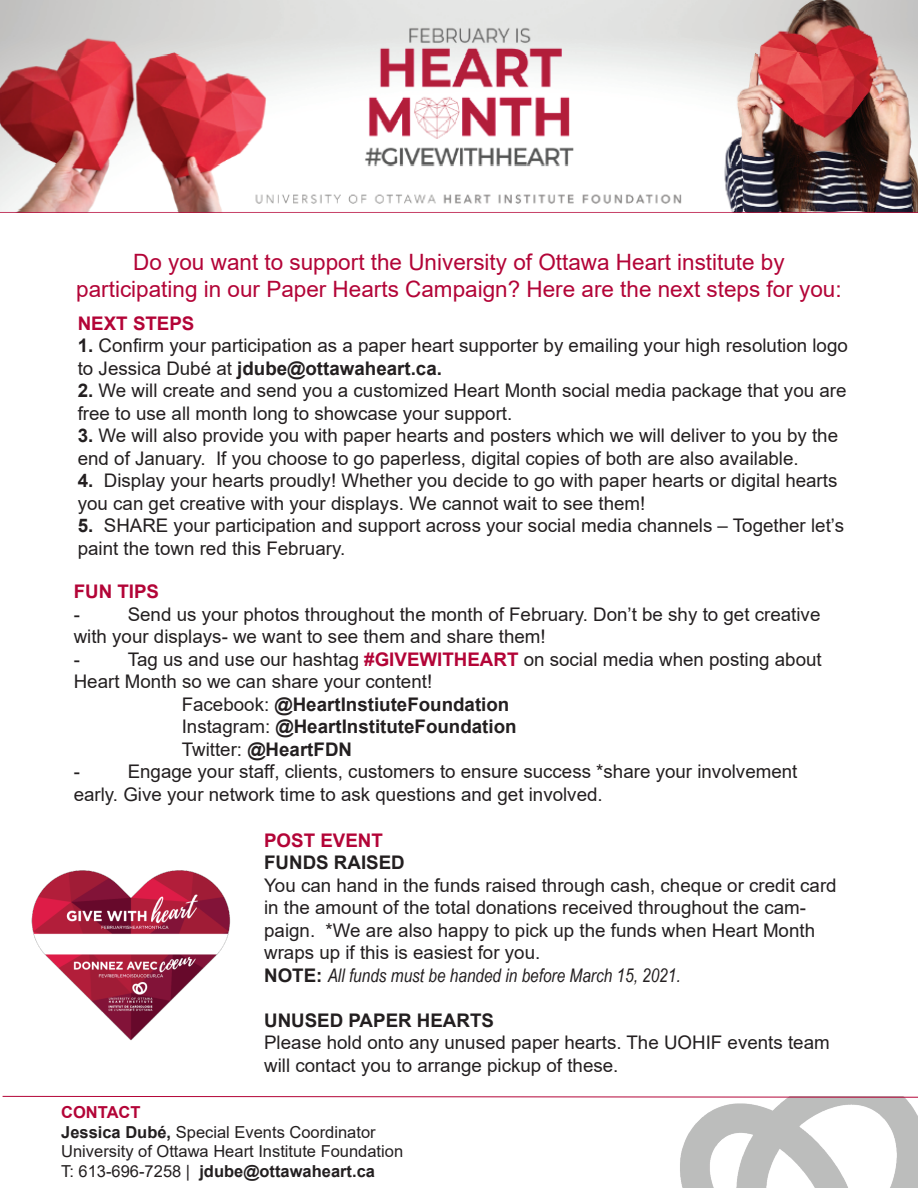
<style>
.page{position:relative;width:918px;height:1188px;background:#fff}
.page>*{position:absolute;margin:0;border:0;box-sizing:border-box;transform-origin:0 0}
.t1{font:22.5px/27px "Arial";color:#b30437;text-align:center}
.t2{font:18.75px/22.5px "Arial";color:#231f20}
.t3{font:700 18.75px "Arial";color:#231f20}
.t4{font:italic 18.75px "Arial Narrow";color:#231f20}
.t5{font:700 18.75px "Arial";color:#b30437}
.t6{font:16.5px/19.8px "Arial";color:#231f20}
.s1{font-weight:700}
.s2{font-weight:700;color:#b30437}
.s3{font-weight:400}
.s4{font-family:"Arial";font-weight:700;font-style:normal}
</style>
<div class="page">
<img style="left:0;top:0;width:918px;height:212px">
<img style="left:680px;top:1098px;width:238px;height:90px">
<img style="left:31px;top:870px;width:200px;height:171px">
<svg style="left:2px;top:1096px;width:916px;height:2px;background:#d47d96"></svg>
<p class="t1" style="left:76px;top:248px;width:767px">Do you want to support the University of Ottawa Heart institute by participating in our Paper Hearts Campaign? Here are the next steps for you:</p>
<p class="t5" style="left:78px;top:310px;width:118px">NEXT STEPS</p>
<p class="t2" style="left:78px;top:334px;width:772px"><span class="s1">1.</span> Confirm your participation as a paper heart supporter by emailing your high resolution logo to Jessica Dubé at <span class="s1">jdube@ottawaheart.ca.</span></p>
<p class="t2" style="left:78px;top:379px;width:770px"><span class="s1">2.</span> We will create and send you a customized Heart Month social media package that you are free to use all month long to showcase your support.</p>
<p class="t2" style="left:78px;top:424px;width:762px"><span class="s1">3.</span> We will also provide you with paper hearts and posters which we will deliver to you by the end of January. If you choose to go paperless, digital copies of both are also available.</p>
<p class="t2" style="left:78px;top:469px;width:761px"><span class="s1">4.</span> Display your hearts proudly! Whether you decide to go with paper hearts or digital hearts you can get creative with your displays. We cannot wait to see them!</p>
<p class="t2" style="left:78px;top:514px;width:768px"><span class="s1">5.</span> SHARE your participation and support across your social media channels – Together let’s paint the town red this February.</p>
<p class="t5" style="left:74px;top:578px;width:87px">FUN TIPS</p>
<p class="t2" style="left:74px;top:603px;width:8px">-</p>
<p class="t2" style="left:74px;top:603px;width:748px;text-indent:54px">Send us your photos throughout the month of February. Don’t be shy to get creative with your displays- we want to see them and share them!<br>-</p>
<p class="t2" style="left:128px;top:648px;width:696px">Tag us and use our hashtag <span class="s2">#GIVEWITHEART</span> on social media when posting about</p>
<p class="t2" style="left:74px;top:670px;width:360px">Heart Month so we can share your content!</p>
<p class="t3" style="left:182px;top:691px;width:329px"><span class="s3">Facebook:</span> @HeartInstiuteFoundation</p>
<p class="t3" style="left:182px;top:713px;width:336px"><span class="s3">Instagram:</span> @HeartInstituteFoundation</p>
<p class="t3" style="left:182px;top:736px;width:172px"><span class="s3">Twitter:</span> @HeartFDN</p>
<p class="t2" style="left:74px;top:760px;width:8px">-</p>
<p class="t2" style="left:74px;top:760px;width:725px;text-indent:54px">Engage your staff, clients, customers to ensure success *share your involvement early. Give your network time to ask questions and get involved.</p>
<p class="t5" style="left:264px;top:827px;width:120px">POST EVENT</p>
<p class="t3" style="left:264px;top:850px;width:142px">FUNDS RAISED</p>
<p class="t2" style="left:264px;top:874px;width:574px">You can hand in the funds raised through cash, cheque or credit card in the amount of the total donations received throughout the cam&shy;paign. *We are also happy to pick up the funds when Heart Month wraps up if this is easiest for you.</p>
<p class="t4" style="left:264px;top:962px;width:418px"><span class="s4">NOTE:</span> All funds must be handed in before March 15, 2021.</p>
<p class="t3" style="left:264px;top:1007px;width:231px">UNUSED PAPER HEARTS</p>
<p class="t2" style="left:264px;top:1031px;width:567px">Please hold onto any unused paper hearts. The UOHIF events team will contact you to arrange pickup of these.</p>
<p class="t6" style="left:61px;top:1102px;width:344px"><span class="s2">CONTACT<br></span><span class="s1">Jessica Dubé,</span> Special Events Coordinator University of Ottawa Heart Institute Foundation T: 613-696-7258 | <span class="s1">jdube@ottawaheart.ca</span></p>
</div>
